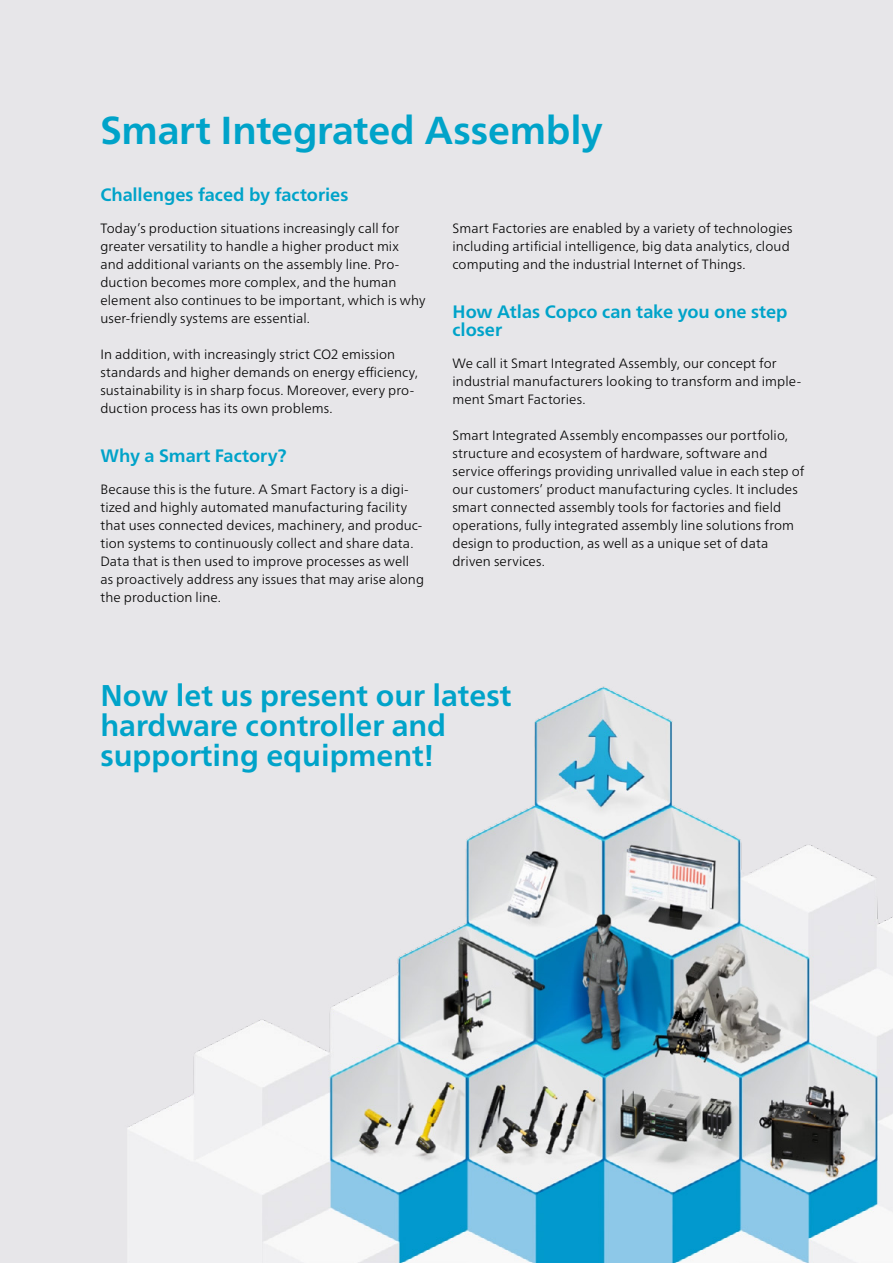
<style>
.page{position:relative;width:893px;height:1263px;background:#e7e6e9}
.page>*{position:absolute;margin:0;border:0;box-sizing:border-box;transform-origin:0 0}
.t1{font:700 39px "Neue Frutiger World";letter-spacing:-.005em;color:#00a3c9}
.t2{font:700 30px/30px "Neue Frutiger World";color:#00a3c9}
.t3{font:700 18px/18px "Neue Frutiger World";letter-spacing:-.005em;color:#00a3c9}
.t4{font:300 13.5px/18px "Neue Frutiger World";letter-spacing:.005em;color:#000}
</style>
<div class="page">
<img style="left:127px;top:686px;width:766px;height:577px">
<h1 class="t1" style="left:100px;top:96px;width:504px">Smart Integrated Assembly</h1>
<h3 class="t3" style="left:100px;top:186px;width:249px">Challenges faced by factories</h3>
<p class="t4" style="left:100px;top:219px;width:327px">Today’s production situations increasingly call for greater versatility to handle a higher product mix and additional variants on the assembly line. Pro&shy;duction becomes more complex, and the human element also continues to be important, which is why user-friendly systems are essential.</p>
<p class="t4" style="left:100px;top:345px;width:319px">In addition, with increasingly strict CO2 emission standards and higher demands on energy efficiency, sustainability is in sharp focus. Moreover, every pro&shy;duction process has its own problems.</p>
<h3 class="t3" style="left:100px;top:447px;width:188px">Why a Smart Factory?</h3>
<p class="t4" style="left:100px;top:480px;width:325px">Because this is the future. A Smart Factory is a digi&shy;tized and highly automated manufacturing facility that uses connected devices, machinery, and produc&shy;tion systems to continuously collect and share data.<br>Data that is then used to improve processes as well as proactively address any issues that may arise along the production line.</p>
<p class="t4" style="left:452px;top:219px;width:342px">Smart Factories are enabled by a variety of technologies including artificial intelligence, big data analytics, cloud computing and the industrial Internet of Things.</p>
<h3 class="t3" style="left:452px;top:302px;width:337px">How Atlas Copco can take you one step closer</h3>
<p class="t4" style="left:452px;top:354px;width:350px">We call it Smart Integrated Assembly, our concept for industrial manufacturers looking to transform and imple&shy;ment Smart Factories.</p>
<p class="t4" style="left:452px;top:426px;width:353px">Smart Integrated Assembly encompasses our portfolio, structure and ecosystem of hardware, software and service offerings providing unrivalled value in each step of our customers’ product manufacturing cycles. It includes smart connected assembly tools for factories and field operations, fully integrated assembly line solutions from design to production, as well as a unique set of data driven services.</p>
<h2 class="t2" style="left:100px;top:680px;width:412px">Now let us present our latest hardware controller and supporting equipment!</h2>
</div>
